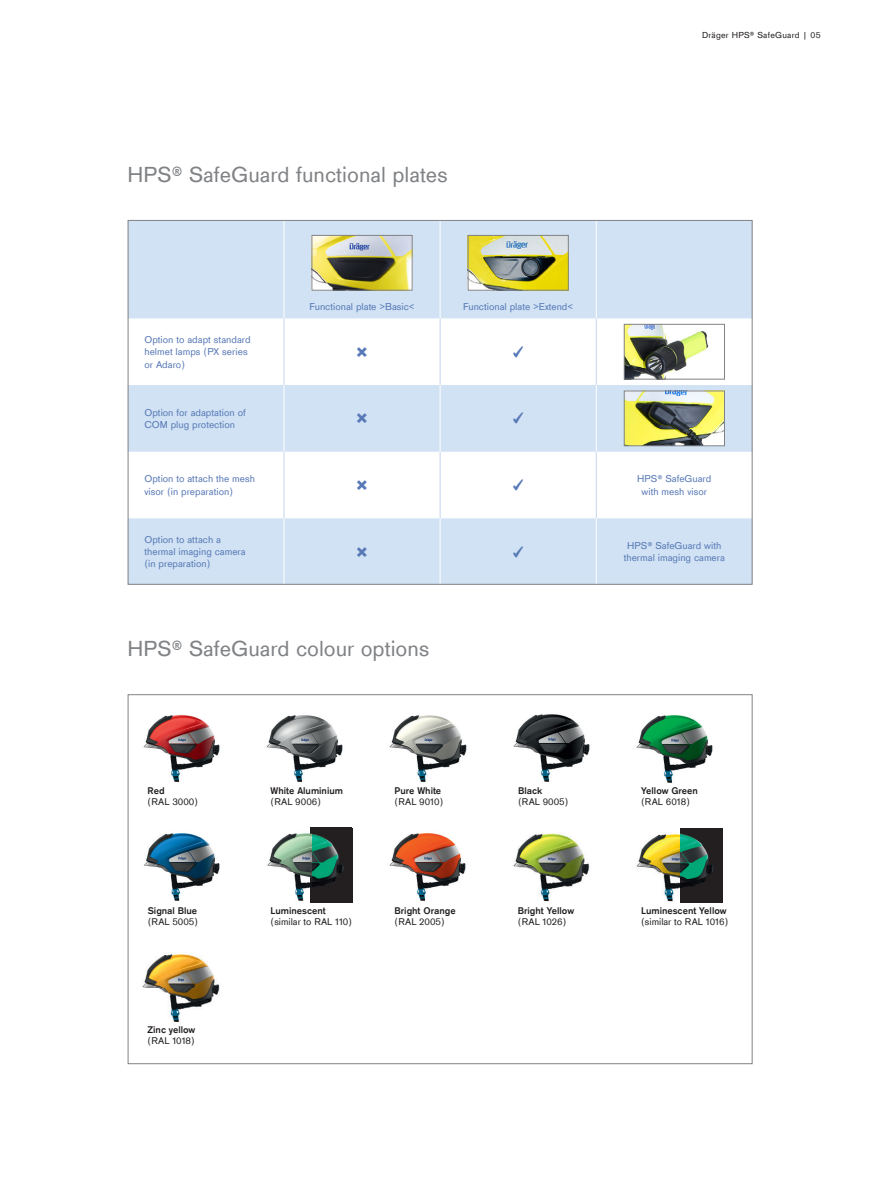
<style>
.page{position:relative;width:893px;height:1191px;background:#fff}
.page>*{position:absolute;margin:0;border:0;box-sizing:border-box;transform-origin:0 0}
.ps_page_hl{font:22.5px "Draeger Sans Global";color:#808285}
.t1{font:14.7px "Draeger Sans Global";color:#5879b7}
.t2{font:700 14.7px "Draeger Sans Global";color:#5879b7}
.t3{font:10.35px/12.3px "Draeger Sans Global";color:#5879b7}
.t4{font:700 10.05px/11.2px "Draeger Sans Global";color:#231f20}
.t5{font:10.05px/11.2px "Draeger Sans Global";color:#231f20}
.t6{font:9px "Draeger Sans Global";letter-spacing:.025em;color:#231f20}
.s1{font-weight:700}
.s2{font-weight:400}
</style>
<div class="page">
<svg style="left:130px;top:222px;width:620px;height:360px;fill:#d0e2f3"></svg>
<hr style="left:284px;top:318px;width:1px;height:67px;background:#c6d5ed">
<hr style="left:440px;top:318px;width:1px;height:67px;background:#c6d5ed">
<hr style="left:596px;top:318px;width:1px;height:67px;background:#c6d5ed">
<hr style="left:284px;top:452px;width:1px;height:66px;background:#c6d5ed">
<hr style="left:440px;top:452px;width:1px;height:66px;background:#c6d5ed">
<hr style="left:596px;top:452px;width:1px;height:66px;background:#c6d5ed">
<hr style="left:284px;top:385px;width:1px;height:67px;background:#fff">
<hr style="left:440px;top:385px;width:1px;height:67px;background:#fff">
<hr style="left:596px;top:385px;width:1px;height:67px;background:#fff">
<hr style="left:284px;top:518px;width:1px;height:66px;background:#fff">
<hr style="left:440px;top:518px;width:1px;height:66px;background:#fff">
<hr style="left:596px;top:518px;width:1px;height:66px;background:#fff">
<hr style="left:284px;top:220px;width:1px;height:75px;background:#fff">
<hr style="left:440px;top:220px;width:1px;height:75px;background:#fff">
<hr style="left:596px;top:220px;width:1px;height:75px;background:#fff">
<svg style="left:284px;top:295px;width:1px;height:23px"></svg>
<svg style="left:440px;top:295px;width:1px;height:23px"></svg>
<svg style="left:596px;top:295px;width:1px;height:23px"></svg>
<img style="left:314px;top:237px;width:96px;height:51px">
<div style="left:312px;top:235px;width:100px;height:55px;border:1px solid #808285"></div>
<img style="left:470px;top:237px;width:96px;height:51px">
<div style="left:468px;top:235px;width:100px;height:55px;border:1px solid #808285"></div>
<img style="left:626px;top:326px;width:88px;height:51px">
<div style="left:624px;top:324px;width:101px;height:55px;border:1px solid #808285"></div>
<img style="left:626px;top:393px;width:97px;height:51px">
<div style="left:624px;top:391px;width:101px;height:55px;border:1px solid #808285"></div>
<img style="left:636px;top:833px;width:44px;height:69px">
<img style="left:636px;top:715px;width:77px;height:68px">
<img style="left:513px;top:714px;width:77px;height:68px">
<img style="left:266px;top:715px;width:77px;height:67px">
<img style="left:513px;top:833px;width:77px;height:69px">
<img style="left:389px;top:833px;width:77px;height:68px">
<img style="left:143px;top:715px;width:77px;height:67px">
<img style="left:144px;top:833px;width:76px;height:68px">
<div style="left:310px;top:827px;width:43px;height:75px;background:#231f20"></div>
<img style="left:311px;top:833px;width:33px;height:54px">
<img style="left:267px;top:833px;width:44px;height:70px">
<img style="left:389px;top:715px;width:78px;height:67px">
<div style="left:680px;top:828px;width:42px;height:75px;background:#231f20"></div>
<img style="left:680px;top:833px;width:34px;height:55px">
<img style="left:142px;top:954px;width:78px;height:68px">
<p class="ps_page_hl" style="left:128px;top:161px;width:322px">HPS® SafeGuard functional plates</p>
<p class="t3" style="left:309px;top:300px;width:107px">Functional plate &gt;Basic&lt;</p>
<p class="t3" style="left:463px;top:300px;width:112px">Functional plate &gt;Extend&lt;</p>
<p class="t3" style="left:144px;top:333px;width:108px">Option to adapt standard helmet lamps (PX series or Adaro)</p>
<p class="t1" style="left:356px;top:343px;width:13px">✖</p>
<p class="t2" style="left:512px;top:343px;width:13px">✓</p>
<p class="t3" style="left:144px;top:406px;width:103px">Option for adaptation of<br>COM plug protection</p>
<p class="t1" style="left:356px;top:409px;width:13px">✖</p>
<p class="t2" style="left:512px;top:409px;width:13px">✓</p>
<p class="t6" style="left:702px;top:29px;width:120px">Dräger HPS® SafeGuard | 05</p>
<p class="t3" style="left:144px;top:472px;width:112px">Option to attach the mesh visor (in preparation)</p>
<p class="t1" style="left:356px;top:476px;width:13px">✖</p>
<p class="t2" style="left:512px;top:476px;width:13px">✓</p>
<p class="t3" style="left:637px;top:472px;width:76px;text-align:center">HPS® SafeGuard with mesh visor</p>
<p class="t3" style="left:144px;top:533px;width:103px">Option to attach a thermal imaging camera (in preparation)</p>
<p class="t1" style="left:356px;top:543px;width:13px">✖</p>
<p class="t2" style="left:512px;top:543px;width:13px">✓</p>
<p class="t3" style="left:624px;top:539px;width:103px;text-align:center">HPS® SafeGuard with thermal imaging camera</p>
<p class="ps_page_hl" style="left:128px;top:635px;width:303px">HPS® SafeGuard colour options</p>
<p class="t5" style="left:148px;top:784px;width:52px"><span class="s1">Red<br></span>(RAL 3000)</p>
<p class="t4" style="left:641px;top:784px;width:58px">Yellow Green <span class="s2">(RAL 6018)</span></p>
<p class="t4" style="left:271px;top:784px;width:74px">White Aluminium <span class="s2">(RAL 9006)</span></p>
<p class="t4" style="left:395px;top:784px;width:50px">Pure White <span class="s2">(RAL 9010)</span></p>
<p class="t5" style="left:518px;top:784px;width:52px"><span class="s1">Black<br></span>(RAL 9005)</p>
<p class="t4" style="left:395px;top:905px;width:63px">Bright Orange <span class="s2">(RAL 2005)</span></p>
<p class="t4" style="left:518px;top:905px;width:58px">Bright Yellow <span class="s2">(RAL 1026)</span></p>
<p class="t4" style="left:148px;top:905px;width:52px">Signal Blue <span class="s2">(RAL 5005)</span></p>
<p class="t5" style="left:271px;top:905px;width:83px"><span class="s1">Luminescent </span>(similar to RAL 110)</p>
<p class="t5" style="left:641px;top:905px;width:89px"><span class="s1">Luminescent Yellow </span>(similar to RAL 1016)</p>
<p class="t4" style="left:148px;top:1024px;width:49px">Zinc yellow <span class="s2">(RAL 1018)</span></p>
</div>
